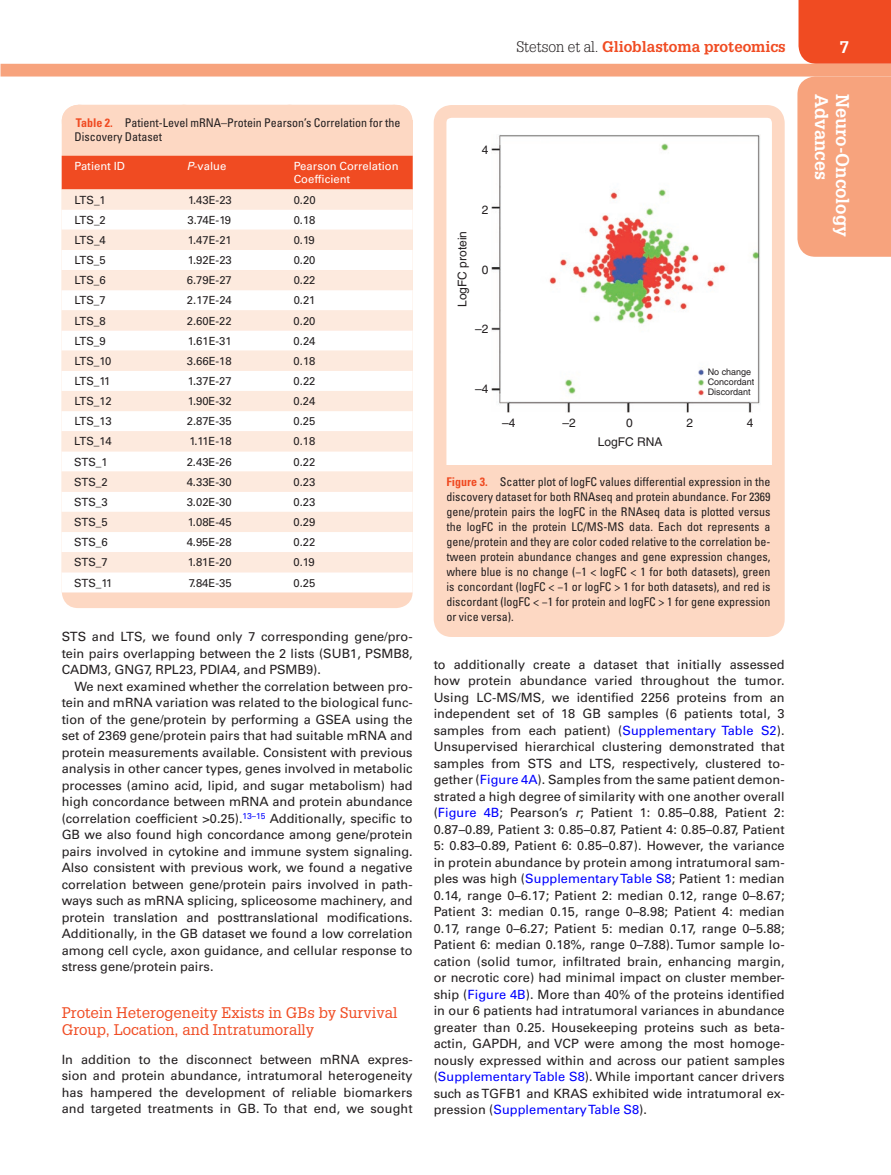
<style>
.page{position:relative;width:891px;height:1175px;background:#fff}
.page>*{position:absolute;margin:0;border:0;box-sizing:border-box;transform-origin:0 0}
.t1{font:700 18px "Glypha LT Std";color:#fff}
.t2{font:700 16.5px "Glypha LT Std";color:#fff}
.t3{font:15px/16.5px "Glypha LT Std";color:#f04b22}
.t4{font:700 15px "Glypha LT Std";color:#f04b22}
.t5{font:12.75px/16.5px "Univers LT Std";color:#231f20;text-align:justify}
.t6{font:condensed 12px/15px "Univers LT Std";color:#231f20}
.t7{font:12px/19.4px "Helvetica";color:#231f20;text-align:center}
.t8{font:11.25px "Univers LT Std";color:#231f20}
.t9{font:11.25px/13.5px "Univers LT Std";color:#fff}
.t10{font:9px/10.1px "Helvetica";color:#231f20}
.s1{font-weight:700;color:#f04b22}
.s2{font-style:italic}
.s3{font-weight:300;color:#231f20}
.s4{color:#00f}
</style>
<div class="page">
<div style="left:799px;top:0;width:92px;height:64px;background:#f04b22"></div>
<div style="left:1px;top:64px;width:890px;height:12px;background:#f7a37d"></div>
<div style="left:797px;top:76px;width:94px;height:181px;background:#f7a37d"></div>
<div style="left:62px;top:105px;width:351px;height:503px;background:#fdd8c3;border-radius:16px"></div>
<div style="left:62px;top:156px;width:351px;height:33px;background:#f04b22"></div>
<div style="left:62px;top:189px;width:351px;height:20px;background:#fdeade"></div>
<svg style="left:62px;top:209px;width:351px;height:383px;background:#fef4ef"></svg>
<div style="left:437px;top:465px;width:344px;height:163px;background:#fdd8c3"></div>
<img style="left:492px;top:134px;width:268px;height:279px">
<div style="left:434px;top:105px;width:351px;height:532px;border:13px solid #fdd8c3;border-radius:12px"></div>
<p class="t6" style="left:74px;top:116px;width:328px;line-height:13.5px"><span class="s1">Table 2.</span> Patient-Level mRNA–Protein Pearson’s Correlation for the<br>Discovery Dataset</p>
<p class="t9" style="left:74px;top:159px;width:52px">Patient ID</p>
<p class="t9" style="left:187px;top:159px;width:41px"><span class="s2">P</span>-value</p>
<p class="t9" style="left:294px;top:159px;width:106px">Pearson Correlation<br>Coefficient</p>
<p class="t8" style="left:74px;top:193px;width:33px">LTS_1</p>
<p class="t8" style="left:188px;top:193px;width:45px">1.43E-23</p>
<p class="t8" style="left:294px;top:193px;width:23px">0.20</p>
<p class="t8" style="left:74px;top:213px;width:33px">LTS_2</p>
<p class="t8" style="left:187px;top:213px;width:45px">3.74E-19</p>
<p class="t8" style="left:294px;top:213px;width:23px">0.18</p>
<p class="t8" style="left:74px;top:233px;width:33px">LTS_4</p>
<p class="t8" style="left:188px;top:233px;width:45px">1.47E-21</p>
<p class="t8" style="left:294px;top:233px;width:23px">0.19</p>
<p class="t8" style="left:74px;top:253px;width:33px">LTS_5</p>
<p class="t8" style="left:188px;top:253px;width:45px">1.92E-23</p>
<p class="t8" style="left:294px;top:253px;width:23px">0.20</p>
<p class="t8" style="left:74px;top:273px;width:33px">LTS_6</p>
<p class="t8" style="left:187px;top:273px;width:47px">6.79E-27</p>
<p class="t8" style="left:294px;top:273px;width:23px">0.22</p>
<p class="t8" style="left:74px;top:294px;width:33px">LTS_7</p>
<p class="t8" style="left:187px;top:294px;width:46px">2.17E-24</p>
<p class="t8" style="left:294px;top:294px;width:23px">0.21</p>
<p class="t8" style="left:74px;top:314px;width:33px">LTS_8</p>
<p class="t8" style="left:187px;top:314px;width:47px">2.60E-22</p>
<p class="t8" style="left:294px;top:314px;width:23px">0.20</p>
<p class="t8" style="left:74px;top:334px;width:33px">LTS_9</p>
<p class="t8" style="left:188px;top:334px;width:45px">1.61E-31</p>
<p class="t8" style="left:294px;top:334px;width:23px">0.24</p>
<p class="t8" style="left:74px;top:354px;width:39px">LTS_10</p>
<p class="t8" style="left:187px;top:354px;width:46px">3.66E-18</p>
<p class="t8" style="left:294px;top:354px;width:23px">0.18</p>
<p class="t8" style="left:74px;top:374px;width:38px">LTS_11</p>
<p class="t8" style="left:188px;top:374px;width:45px">1.37E-27</p>
<p class="t8" style="left:294px;top:374px;width:23px">0.22</p>
<p class="t8" style="left:74px;top:394px;width:39px">LTS_12</p>
<p class="t8" style="left:188px;top:394px;width:45px">1.90E-32</p>
<p class="t8" style="left:294px;top:394px;width:23px">0.24</p>
<p class="t8" style="left:74px;top:414px;width:39px">LTS_13</p>
<p class="t8" style="left:187px;top:414px;width:47px">2.87E-35</p>
<p class="t8" style="left:294px;top:414px;width:23px">0.25</p>
<p class="t8" style="left:74px;top:435px;width:39px">LTS_14</p>
<p class="t8" style="left:189px;top:435px;width:44px">1.11E-18</p>
<p class="t8" style="left:294px;top:435px;width:23px">0.18</p>
<p class="t8" style="left:74px;top:455px;width:35px">STS_1</p>
<p class="t8" style="left:187px;top:455px;width:47px">2.43E-26</p>
<p class="t8" style="left:294px;top:455px;width:23px">0.22</p>
<p class="t8" style="left:74px;top:475px;width:35px">STS_2</p>
<p class="t8" style="left:187px;top:475px;width:47px">4.33E-30</p>
<p class="t8" style="left:294px;top:475px;width:23px">0.23</p>
<p class="t8" style="left:74px;top:495px;width:35px">STS_3</p>
<p class="t8" style="left:187px;top:495px;width:47px">3.02E-30</p>
<p class="t8" style="left:294px;top:495px;width:23px">0.23</p>
<p class="t8" style="left:74px;top:515px;width:35px">STS_5</p>
<p class="t8" style="left:188px;top:515px;width:45px">1.08E-45</p>
<p class="t8" style="left:294px;top:515px;width:23px">0.29</p>
<p class="t8" style="left:74px;top:535px;width:35px">STS_6</p>
<p class="t8" style="left:187px;top:535px;width:47px">4.95E-28</p>
<p class="t8" style="left:294px;top:535px;width:23px">0.22</p>
<p class="t8" style="left:74px;top:556px;width:35px">STS_7</p>
<p class="t8" style="left:188px;top:556px;width:45px">1.81E-20</p>
<p class="t8" style="left:294px;top:556px;width:23px">0.19</p>
<p class="t8" style="left:74px;top:576px;width:40px">STS_11</p>
<p class="t8" style="left:189px;top:576px;width:44px">7.84E-35</p>
<p class="t8" style="left:294px;top:576px;width:23px">0.25</p>
<p class="t5" style="left:62px;top:628px;width:353px">STS and LTS, we found only 7 corresponding gene/pro&shy;tein pairs overlapping between the 2 lists (SUB1, PSMB8, CADM3, GNG7, RPL23, PDIA4, and PSMB9).</p>
<p class="t5" style="left:62px;top:678px;width:353px;text-indent:13px">We next examined whether the correlation between pro&shy;tein and mRNA variation was related to the biological func&shy;tion of the gene/protein by performing a GSEA using the set of 2369 gene/protein pairs that had suitable mRNA and protein measurements available. Consistent with previous analysis in other cancer types, genes involved in metabolic processes (amino acid, lipid, and sugar metabolism) had high concordance between mRNA and protein abundance (correlation coefficient &gt;0.25).<sup>13–15</sup> Additionally, specific to GB we also found high concordance among gene/protein pairs involved in cytokine and immune system signaling.<br>Also consistent with previous work, we found a negative correlation between gene/protein pairs involved in path&shy;ways such as mRNA splicing, spliceosome machinery, and protein translation and posttranslational modifications.<br>Additionally, in the GB dataset we found a low correlation among cell cycle, axon guidance, and cellular response to stress gene/protein pairs.</p>
<p class="t3" style="left:62px;top:1004px;width:337px">Protein Heterogeneity Exists in GBs by Survival<br>Group, Location, and Intratumorally</p>
<p class="t5" style="left:62px;top:1051px;width:353px">In addition to the disconnect between mRNA expres&shy;sion and protein abundance, intratumoral heterogeneity has hampered the development of reliable biomarkers and targeted treatments in GB. To that end, we sought</p>
<p class="t7" style="left:482px;top:140px;width:8px">4</p>
<p class="t7" style="left:453px;top:307px;width:78px;rotate:-90deg">LogFC protein</p>
<p class="t7" style="left:482px;top:200px;width:8px">2</p>
<p class="t7" style="left:482px;top:260px;width:8px">0</p>
<p class="t7" style="left:475px;top:319px;width:15px">–2</p>
<p class="t7" style="left:475px;top:379px;width:15px">–4</p>
<p class="t4" style="left:517px;top:37px;width:271px"><span class="s3">Stetson et al.</span> Glioblastoma proteomics</p>
<p class="t2" style="left:840px;top:37px;width:11px">7</p>
<h1 class="t1" style="left:833px;top:94px;width:88px;rotate:90deg">Advances</h1>
<h1 class="t1" style="left:854px;top:94px;width:145px;rotate:90deg">Neuro-Oncology</h1>
<p class="t7" style="left:502px;top:412px;width:15px">–4</p>
<p class="t7" style="left:563px;top:412px;width:15px">–2</p>
<p class="t7" style="left:598px;top:412px;width:66px">0<br>LogFC RNA</p>
<p class="t7" style="left:687px;top:412px;width:8px">2</p>
<p class="t10" style="left:708px;top:367px;width:48px">No change<br>Concordant<br>Discordant</p>
<p class="t7" style="left:747px;top:412px;width:8px">4</p>
<p class="t6" style="left:446px;top:474px;width:326px;text-align:justify"><span class="s1">Figure 3.</span> Scatter plot of logFC values differential expression in the discovery dataset for both RNAseq and protein abundance. For 2369 gene/protein pairs the logFC in the RNAseq data is plotted versus the logFC in the protein LC/MS-MS data. Each dot represents a gene/protein and they are color coded relative to the correlation be&shy;tween protein abundance changes and gene expression changes, where blue is no change (−1 &lt; logFC &lt; 1 for both datasets), green is concordant (logFC &lt; −1 or logFC &gt; 1 for both datasets), and red is discordant (logFC &lt; −1 for protein and logFC &gt; 1 for gene expression or vice versa).</p>
<p class="t5" style="left:434px;top:656px;width:353px">to additionally create a dataset that initially assessed how protein abundance varied throughout the tumor.<br>Using LC-MS/MS, we identified 2256 proteins from an independent set of 18 GB samples (6 patients total, 3 samples from each patient) (<span class="s4">Supplementary Table S2</span>).<br>Unsupervised hierarchical clustering demonstrated that samples from STS and LTS, respectively, clustered to&shy;gether (<span class="s4">Figure 4A</span>). Samples from the same patient demon&shy;strated a high degree of similarity with one another overall (<span class="s4">Figure 4B</span>; Pearson’s <span class="s2">r</span>; Patient 1: 0.85–0.88, Patient 2:<br>0.87–0.89, Patient 3: 0.85–0.87, Patient 4: 0.85–0.87, Patient 5: 0.83–0.89, Patient 6: 0.85–0.87). However, the variance in protein abundance by protein among intratumoral sam&shy;ples was high (<span class="s4">Supplementary Table S8</span>; Patient 1: median 0.14, range 0–6.17; Patient 2: median 0.12, range 0–8.67; Patient 3: median 0.15, range 0–8.98; Patient 4: median 0.17, range 0–6.27; Patient 5: median 0.17, range 0–5.88; Patient 6: median 0.18%, range 0–7.88). Tumor sample lo&shy;cation (solid tumor, infiltrated brain, enhancing margin, or necrotic core) had minimal impact on cluster member&shy;ship (<span class="s4">Figure 4B</span>). More than 40% of the proteins identified in our 6 patients had intratumoral variances in abundance greater than 0.25. Housekeeping proteins such as beta&shy;actin, GAPDH, and VCP were among the most homoge&shy;nously expressed within and across our patient samples (<span class="s4">Supplementary Table S8</span>). While important cancer drivers such as TGFB1 and KRAS exhibited wide intratumoral ex&shy;pression (<span class="s4">Supplementary Table S8</span>).</p>
</div>
